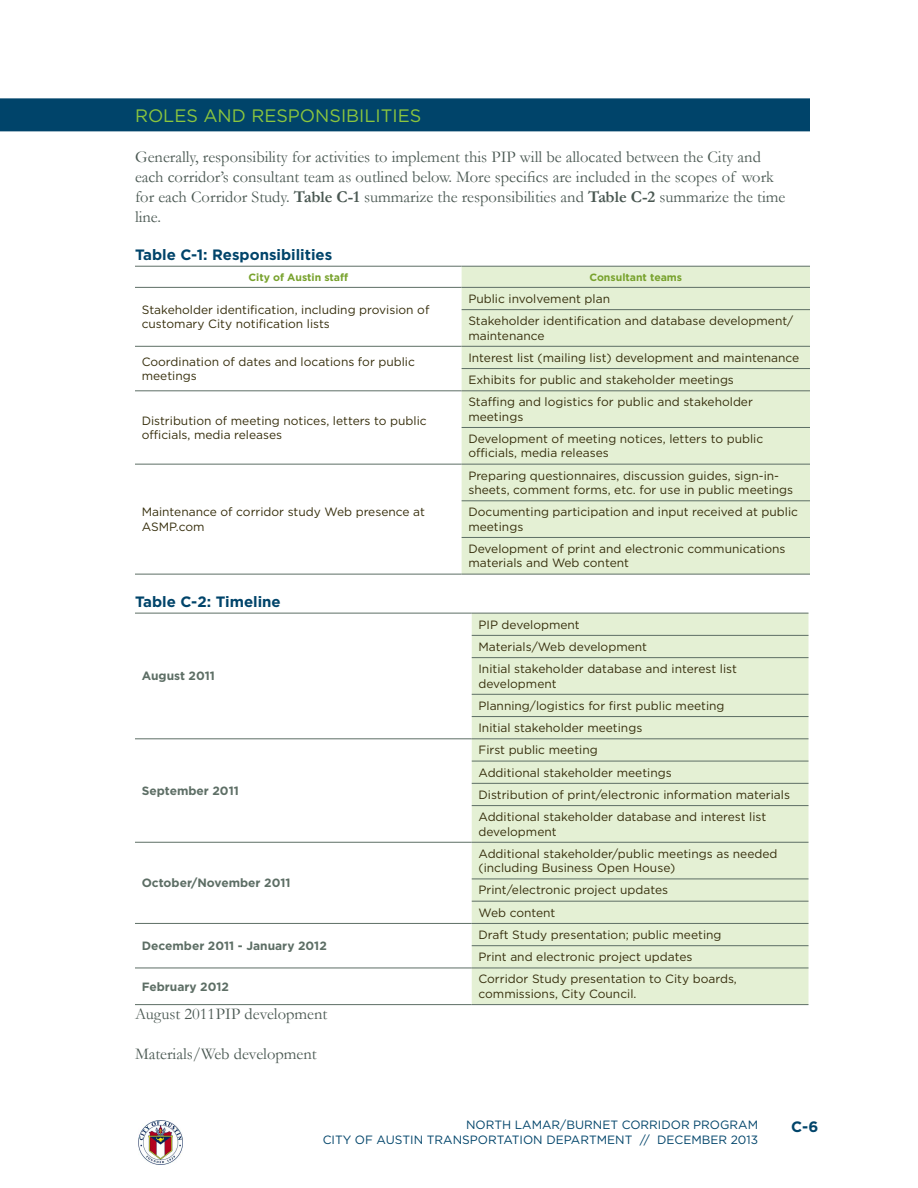
<style>
.page{position:relative;width:918px;height:1188px;background:#fff}
.page>*{position:absolute;margin:0;border:0;box-sizing:border-box;transform-origin:0 0}
.Heading_1{font:18px "Gotham";color:#8bc63e}
.Body{font:16.5px/19.8px "Garamond";color:#4a5852}
.Figure_Titles{font:700 15px "Gotham";color:#00446a}
.Table_Text_Left_Alig{font:12px/14.4px "Gotham";color:#362e0c}
.t1{font:12px/14.4px "Gotham";color:#00446a;text-align:right}
.Table_Text_First_Col{font:700 12px "Gotham";color:#5d6e65}
.Schedule_Dates{font:700 10.5px "Gotham";color:#78a22d}
.s1{font-weight:700}
</style>
<div class="page">
<img style="left:138px;top:1120px;width:45px;height:45px">
<div style="left:0;top:98px;width:810px;height:33px;background:#00446a"></div>
<div style="left:462px;top:267px;width:348px;height:307px;background:#e4f0d4"></div>
<hr style="left:135px;top:266px;width:327px;height:1px;background:#5d6e65">
<hr style="left:462px;top:266px;width:348px;height:1px;background:#5d6e65">
<hr style="left:135px;top:287px;width:327px;height:1px;background:#5d6e65">
<hr style="left:462px;top:287px;width:348px;height:1px;background:#5d6e65">
<hr style="left:462px;top:309px;width:348px;height:1px;background:#5d6e65">
<hr style="left:135px;top:346px;width:327px;height:1px;background:#5d6e65">
<hr style="left:462px;top:346px;width:348px;height:1px;background:#5d6e65">
<hr style="left:462px;top:368px;width:348px;height:1px;background:#5d6e65">
<hr style="left:135px;top:390px;width:327px;height:1px;background:#5d6e65">
<hr style="left:462px;top:390px;width:348px;height:1px;background:#5d6e65">
<hr style="left:462px;top:427px;width:348px;height:1px;background:#5d6e65">
<hr style="left:135px;top:464px;width:327px;height:1px;background:#5d6e65">
<hr style="left:462px;top:464px;width:348px;height:1px;background:#5d6e65">
<hr style="left:462px;top:500px;width:348px;height:1px;background:#5d6e65">
<hr style="left:462px;top:537px;width:348px;height:1px;background:#5d6e65">
<hr style="left:135px;top:574px;width:327px;height:1px;background:#5d6e65">
<hr style="left:462px;top:574px;width:348px;height:1px;background:#5d6e65">
<div style="left:472px;top:614px;width:336px;height:390px;background:#e4f0d4"></div>
<hr style="left:135px;top:613px;width:337px;height:1px;background:#5d6e65">
<hr style="left:472px;top:613px;width:336px;height:1px;background:#5d6e65">
<hr style="left:472px;top:635px;width:336px;height:1px;background:#5d6e65">
<hr style="left:472px;top:657px;width:336px;height:1px;background:#5d6e65">
<hr style="left:472px;top:694px;width:336px;height:1px;background:#5d6e65">
<hr style="left:472px;top:716px;width:336px;height:1px;background:#5d6e65">
<hr style="left:135px;top:738px;width:337px;height:1px;background:#5d6e65">
<hr style="left:472px;top:738px;width:336px;height:1px;background:#5d6e65">
<hr style="left:472px;top:761px;width:336px;height:1px;background:#5d6e65">
<hr style="left:472px;top:783px;width:336px;height:1px;background:#5d6e65">
<hr style="left:472px;top:805px;width:336px;height:1px;background:#5d6e65">
<hr style="left:135px;top:842px;width:337px;height:1px;background:#5d6e65">
<hr style="left:472px;top:842px;width:336px;height:1px;background:#5d6e65">
<hr style="left:472px;top:879px;width:336px;height:1px;background:#5d6e65">
<hr style="left:472px;top:901px;width:336px;height:1px;background:#5d6e65">
<hr style="left:135px;top:923px;width:337px;height:1px;background:#5d6e65">
<hr style="left:472px;top:923px;width:336px;height:1px;background:#5d6e65">
<hr style="left:472px;top:945px;width:336px;height:1px;background:#5d6e65">
<hr style="left:135px;top:968px;width:337px;height:1px;background:#5d6e65">
<hr style="left:472px;top:968px;width:336px;height:1px;background:#5d6e65">
<hr style="left:135px;top:1004px;width:337px;height:1px;background:#5d6e65">
<hr style="left:472px;top:1004px;width:336px;height:1px;background:#5d6e65">
<p class="Heading_1" style="left:135px;top:106px;width:288px">ROLES AND RESPONSIBILITIES</p>
<p class="Body" style="left:135px;top:147px;width:652px">Generally, responsibility for activities to implement this PIP will be allocated between the City and each corridor’s consultant team as outlined below. More specifics are included in the scopes of work for each Corridor Study. <span class="s1">Table C-1</span> summarize the responsibilities and <span class="s1">Table C-2</span> summarize the time line.</p>
<p class="Figure_Titles" style="left:135px;top:246px;width:199px">Table C-1: Responsibilities</p>
<p class="Schedule_Dates" style="left:248px;top:271px;width:101px">City of Austin staff</p>
<p class="Schedule_Dates" style="left:589px;top:271px;width:94px">Consultant teams</p>
<p class="Table_Text_Left_Alig" style="left:142px;top:302px;width:289px">Stakeholder identification, including provision of customary City notification lists</p>
<p class="Table_Text_Left_Alig" style="left:468px;top:291px;width:143px">Public involvement plan</p>
<p class="Table_Text_Left_Alig" style="left:468px;top:313px;width:326px">Stakeholder identification and database development/ maintenance</p>
<p class="Table_Text_Left_Alig" style="left:142px;top:354px;width:275px">Coordination of dates and locations for public meetings</p>
<p class="Table_Text_Left_Alig" style="left:468px;top:350px;width:332px">Interest list (mailing list) development and maintenance</p>
<p class="Table_Text_Left_Alig" style="left:468px;top:372px;width:267px">Exhibits for public and stakeholder meetings</p>
<p class="Table_Text_Left_Alig" style="left:142px;top:413px;width:286px">Distribution of meeting notices, letters to public officials, media releases</p>
<p class="Table_Text_Left_Alig" style="left:142px;top:505px;width:285px">Maintenance of corridor study Web presence at<br>ASMP.com</p>
<p class="Figure_Titles" style="left:135px;top:593px;width:147px">Table C-2: Timeline</p>
<p class="Table_Text_First_Col" style="left:142px;top:669px;width:75px">August 2011</p>
<p class="Table_Text_First_Col" style="left:142px;top:784px;width:99px">September 2011</p>
<p class="Table_Text_First_Col" style="left:142px;top:876px;width:150px">October/November 2011</p>
<p class="Table_Text_First_Col" style="left:142px;top:939px;width:187px">December 2011 - January 2012</p>
<p class="Table_Text_Left_Alig" style="left:468px;top:395px;width:286px">Staffing and logistics for public and stakeholder meetings</p>
<p class="Table_Text_Left_Alig" style="left:468px;top:431px;width:296px">Development of meeting notices, letters to public officials, media releases</p>
<p class="Table_Text_Left_Alig" style="left:468px;top:468px;width:326px">Preparing questionnaires, discussion guides, sign-in&shy;sheets, comment forms, etc. for use in public meetings</p>
<p class="Table_Text_Left_Alig" style="left:468px;top:505px;width:331px">Documenting participation and input received at public meetings</p>
<p class="Table_Text_Left_Alig" style="left:468px;top:541px;width:319px">Development of print and electronic communications materials and Web content</p>
<p class="Table_Text_Left_Alig" style="left:478px;top:617px;width:103px">PIP development</p>
<p class="Table_Text_Left_Alig" style="left:478px;top:639px;width:170px">Materials/Web development</p>
<p class="Table_Text_Left_Alig" style="left:478px;top:661px;width:260px">Initial stakeholder database and interest list development</p>
<p class="Table_Text_Left_Alig" style="left:478px;top:698px;width:248px">Planning/logistics for first public meeting</p>
<p class="Table_Text_Left_Alig" style="left:478px;top:720px;width:165px">Initial stakeholder meetings</p>
<p class="Table_Text_Left_Alig" style="left:478px;top:743px;width:121px">First public meeting</p>
<p class="Table_Text_Left_Alig" style="left:478px;top:765px;width:195px">Additional stakeholder meetings</p>
<p class="Table_Text_Left_Alig" style="left:478px;top:787px;width:313px">Distribution of print/electronic information materials</p>
<p class="Table_Text_Left_Alig" style="left:478px;top:809px;width:289px">Additional stakeholder database and interest list development</p>
<p class="Table_Text_Left_Alig" style="left:478px;top:846px;width:301px">Additional stakeholder/public meetings as needed (including Business Open House)</p>
<p class="Table_Text_Left_Alig" style="left:478px;top:883px;width:191px">Print/electronic project updates</p>
<p class="Table_Text_Left_Alig" style="left:478px;top:905px;width:79px">Web content</p>
<p class="Table_Text_Left_Alig" style="left:478px;top:927px;width:245px">Draft Study presentation; public meeting</p>
<p class="Table_Text_Left_Alig" style="left:478px;top:950px;width:216px">Print and electronic project updates</p>
<p class="Table_Text_First_Col" style="left:142px;top:979px;width:89px">February 2012</p>
<p class="Table_Text_Left_Alig" style="left:478px;top:972px;width:260px">Corridor Study presentation to City boards, commissions, City Council.</p>
<p class="Body" style="left:135px;top:1003px;width:194px">August 2011PIP development</p>
<p class="Body" style="left:135px;top:1043px;width:183px">Materials/Web development</p>
<p class="t1" style="left:323px;top:1118px;width:437px">NORTH LAMAR/BURNET CORRIDOR PROGRAM<br>CITY OF AUSTIN TRANSPORTATION DEPARTMENT // DECEMBER 2013</p>
<p class="Figure_Titles" style="left:791px;top:1118px;width:28px">C-6</p>
</div>
